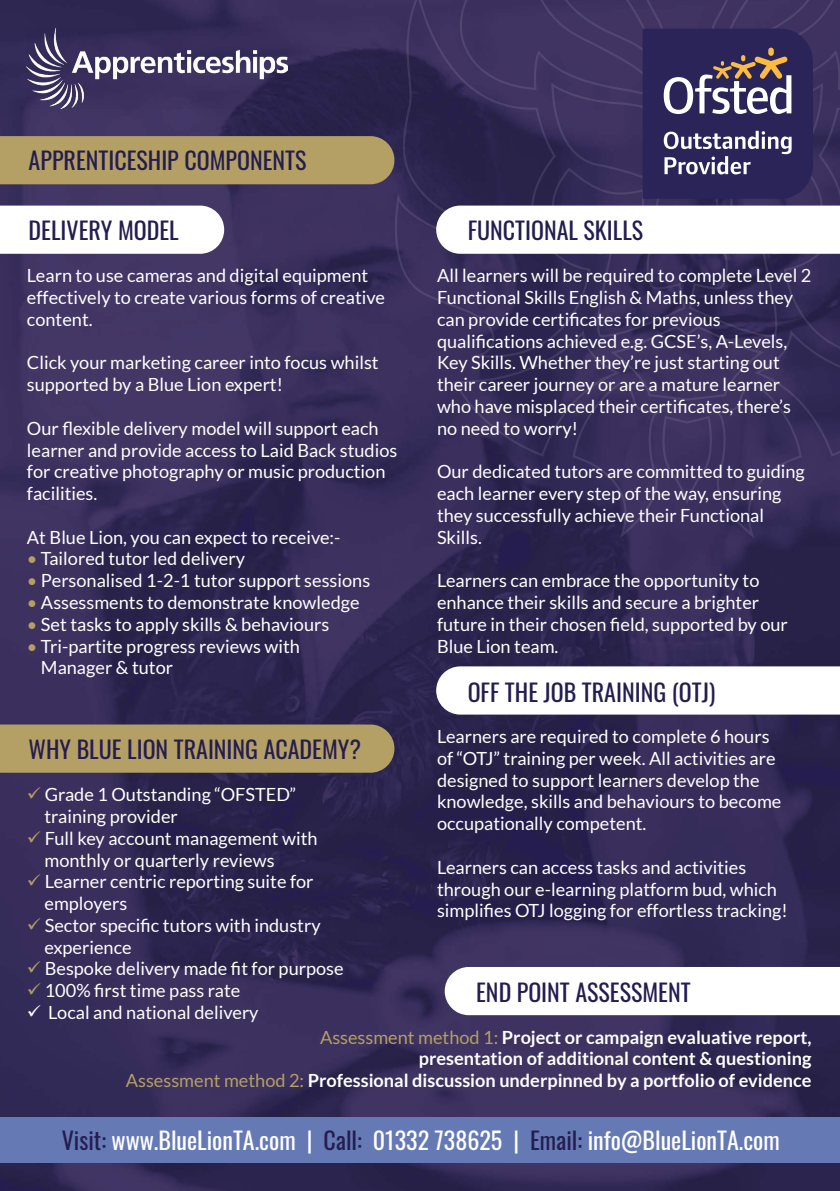
<style>
.page{position:relative;width:840px;height:1191px;background:#fff}
.page>*{position:absolute;margin:0;border:0;box-sizing:border-box;transform-origin:0 0}
.t1{font:24px "Oswald";color:#241d50}
.t2{font:24px "Oswald";color:#fff}
.t3{font:18.2px/21.8px "Lato";color:#fff}
.t4{font:700 18.2px/21.8px "Lato";color:#fff;text-align:right}
.s1{color:#b49f64}
.s2{font-weight:400;color:#b49f64}
.s3{color:#241d50}
</style>
<div class="page">
<img style="left:0;top:539px;width:839px;height:652px">
<div style="left:0;top:1117px;width:839px;height:45px;background:#6579b5"></div>
<svg style="left:444px;top:967px;width:395px;height:48px"></svg>
<div style="left:0;top:724px;width:394px;height:48px;background:#b49f64"></div>
<svg style="left:0;top:0;width:839px;height:539px;background:#4d4368"></svg>
<svg style="left:436px;top:666px;width:403px;height:48px"></svg>
<h1 class="t1" style="left:29px;top:139px;width:279px">APPRENTICESHIP COMPONENTS</h1>
<h1 class="t1" style="left:29px;top:209px;width:151px">DELIVERY MODEL</h1>
<p class="t3" style="left:27px;top:265px;width:359px">Learn to use cameras and digital equipment effectively to create various forms of creative content.</p>
<p class="t3" style="left:27px;top:352px;width:353px">Click your marketing career into focus whilst supported by a Blue Lion expert!</p>
<p class="t3" style="left:27px;top:417px;width:371px">Our flexible delivery model will support each learner and provide access to Laid Back studios for creative photography or music production facilities.</p>
<p class="t3" style="left:27px;top:526px;width:315px">At Blue Lion, you can expect to receive:-</p>
<p class="t3" style="left:27px;top:548px;width:219px"><span class="s1">•</span> Tailored tutor led delivery</p>
<p class="t3" style="left:27px;top:569px;width:344px"><span class="s1">•</span> Personalised 1-2-1 tutor support sessions</p>
<p class="t3" style="left:27px;top:591px;width:334px"><span class="s1">•</span> Assessments to demonstrate knowledge</p>
<p class="t3" style="left:27px;top:613px;width:304px"><span class="s1">•</span> Set tasks to apply skills &amp; behaviours</p>
<p class="t3" style="left:41px;top:635px;width:260px;text-indent:-14px"><span class="s1">•</span> Tri-partite progress reviews with<br>Manager &amp; tutor</p>
<h1 class="t1" style="left:29px;top:727px;width:334px">WHY BLUE LION TRAINING ACADEMY?</h1>
<p class="t3" style="left:44px;top:783px;width:253px;text-indent:-18px"><span class="s1">✓</span> Grade 1 Outstanding “OFSTED“ training provider</p>
<p class="t3" style="left:44px;top:827px;width:274px;text-indent:-18px"><span class="s1">✓</span> Full key account management with monthly or quarterly reviews</p>
<p class="t3" style="left:44px;top:870px;width:270px;text-indent:-18px"><span class="s1">✓</span> Learner centric reporting suite for employers</p>
<p class="t3" style="left:44px;top:914px;width:277px;text-indent:-18px"><span class="s1">✓</span> Sector specific tutors with industry experience</p>
<p class="t3" style="left:27px;top:958px;width:318px"><span class="s1">✓</span> Bespoke delivery made fit for purpose</p>
<p class="t3" style="left:27px;top:979px;width:215px"><span class="s1">✓</span> 100% first time pass rate</p>
<p class="t3" style="left:27px;top:1001px;width:233px">✓ Local and national delivery</p>
<h1 class="t1" style="left:467px;top:209px;width:177px">FUNCTIONAL SKILLS</h1>
<p class="t3" style="left:437px;top:265px;width:375px">All learners will be required to complete Level 2<br>Functional Skills English &amp; Maths, unless they can provide certificates for previous qualifications achieved .g.e GCSE A,s’ -Levels, Key Skills. Whether they’re just starting out their career journey or are a mature learner who have misplaced their certificates, there s’ no need to worry!</p>
<p class="t3" style="left:437px;top:461px;width:369px">Our dedicated tutors are committed to guiding each learner every step of the way, ensuring they successfully achieve their Functional Skills.</p>
<p class="t3" style="left:437px;top:569px;width:352px">Learners can embrace the opportunity to enhance their skills and secure a brighter future in their chosen field, supported by our Blue Lion team.</p>
<h1 class="t1" style="left:467px;top:670px;width:249px">OFF THE JOB TRAINING (OTJ(</h1>
<p class="t3" style="left:437px;top:725px;width:346px">Learners are required to complete 6 hours of “OTJ” training per week. All activities are designed to support learners develop the knowledge, skills and behaviours to become occupationally competent.</p>
<p class="t3" style="left:437px;top:856px;width:352px">Learners can access tasks and activities through our -e learning platform bud, which simplifies OTJ logging for effortless tracking!</p>
<h1 class="t1" style="left:476px;top:970px;width:216px">END POINT ASSESSMENT</h1>
<p class="t4" style="left:126px;top:1026px;width:686px"><span class="s2">Assessment method 1:</span> Project or campaign evaluative report,<br>presentation of additional content &amp; questioning<br><span class="s2">Assessment method 2:</span> Professional discussion underpinned by a portfolio of evidence</p>
<h1 class="t2" style="left:62px;top:1118px;width:235px"><span class="s3">Visit:</span> www.BlueLionTA.com</h1>
<h1 class="t2" style="left:306px;top:1118px;width:7px">|</h1>
<h1 class="t1" style="left:323px;top:1118px;width:40px">Call:</h1>
<h1 class="t2" style="left:372px;top:1118px;width:131px">01332 738625</h1>
<h1 class="t2" style="left:513px;top:1118px;width:7px">|</h1>
<h1 class="t2" style="left:530px;top:1118px;width:251px"><span class="s3">Email:</span> info@BlueLionTA.com</h1>
</div>
